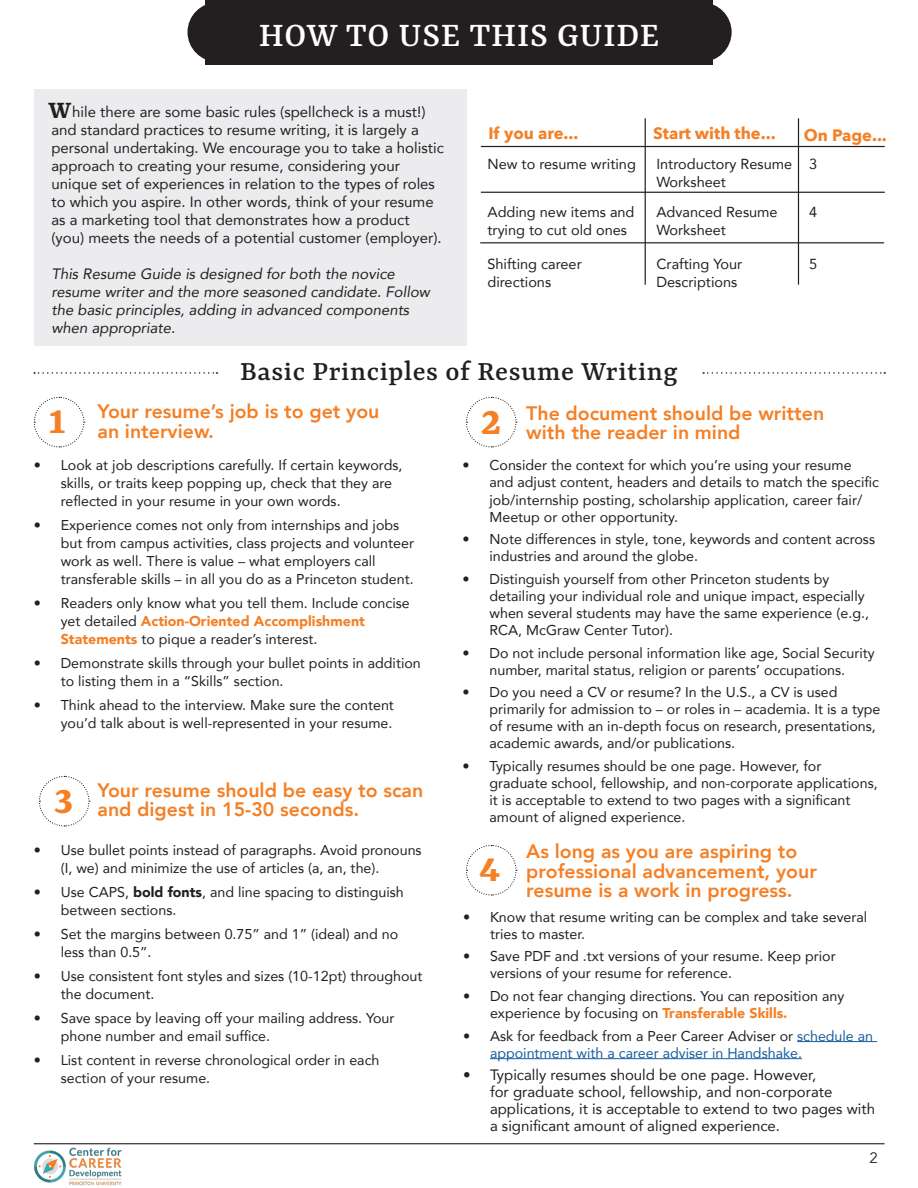
<style>
.page{position:relative;width:918px;height:1188px;background:#fff}
.page>*{position:absolute;margin:0;border:0;box-sizing:border-box;transform-origin:0 0}
.t1{font:700 45px "Rasa";color:#f48026}
.t2{font:500 37.5px "Rasa";letter-spacing:.02em;color:#fff}
.t3{font:500 30px "Rasa";letter-spacing:.02em;color:#231f20}
.t4{font:700 27px "Rasa";color:#231f20}
.t5{font:800 19.5px/19.5px "Avenir";color:#f48026}
.t6{font:700 16.5px "Avenir Next";color:#f48026}
.t7{font:15px/18px "Avenir";color:#231f20}
.t8{font:italic 15px/18px "Avenir";color:#231f20}
.t9{font:15px "Avenir";color:#231f20}
.t10{font:14.55px/17.7px "Avenir";color:#231f20}
.t11{font:14.25px/17.1px "Avenir";color:#231f20}
.t12{font:14.25px/17.1px "Avenir";color:#175d9e}
.s1{font-weight:900;color:#f48026}
.s2{font-weight:900}
.s3{color:#231f20}
</style>
<div class="page">
<hr style="left:34px;top:1143px;width:851px;height:1px;background:#231f20">
<img style="left:34px;top:1147px;width:88px;height:39px">
<div style="left:34px;top:89px;width:432px;height:257px;background:#ececee"></div>
<div style="left:205px;top:0;width:508px;height:64px;background:#231f20"></div>
<hr style="left:481px;top:146px;width:404px;height:1px;background:#231f20">
<hr style="left:645px;top:118px;width:1px;height:167px;background:#231f20">
<hr style="left:798px;top:118px;width:1px;height:167px;background:#231f20">
<hr style="left:481px;top:192px;width:404px;height:1px;background:#231f20">
<hr style="left:480px;top:242px;width:404px;height:1px;background:#231f20">
<hr style="left:797px;top:1041px;width:80px;height:1px;background:#175d9e">
<hr style="left:490px;top:1058px;width:312px;height:1px;background:#175d9e">
<svg style="left:33px;top:396px;width:52px;height:52px"></svg>
<svg style="left:39px;top:775px;width:51px;height:52px"></svg>
<svg style="left:466px;top:396px;width:51px;height:52px"></svg>
<svg style="left:466px;top:845px;width:51px;height:51px"></svg>
<svg style="left:703px;top:372px;width:182px;height:2px"></svg>
<svg style="left:34px;top:372px;width:183px;height:2px"></svg>
<div style="left:672px;top:2px;width:60px;height:60px;background:#231f20;border-radius:50%"></div>
<div style="left:188px;top:2px;width:59px;height:60px;background:#231f20;border-radius:50%"></div>
<p class="t2" style="left:259px;top:13px;width:402px">HOW TO USE THIS GUIDE</p>
<p class="t4" style="left:48px;top:93px;width:24px">W</p>
<p class="t7" style="left:51px;top:102px;width:394px;text-indent:21px">hile there are some basic rules (spellcheck is a must!) and standard practices to resume writing, it is largely a personal undertaking. We encourage you to take a holistic approach to creating your resume, considering your unique set of experiences in relation to the types of roles to which you aspire. In other words, think of your resume as a marketing tool that demonstrates how a product (you) meets the needs of a potential customer (employer).</p>
<p class="t8" style="left:51px;top:265px;width:380px">This Resume Guide is designed for both the novice resume writer and the more seasoned candidate. Follow the basic principles, adding in advanced components when appropriate.</p>
<p class="t6" style="left:488px;top:119px;width:92px">If you are...</p>
<p class="t6" style="left:653px;top:119px;width:124px">Start with the...</p>
<p class="t6" style="left:804px;top:121px;width:84px">On Page...</p>
<p class="t10" style="left:487px;top:155px;width:150px">New to resume writing</p>
<p class="t10" style="left:656px;top:155px;width:137px">Introductory Resume<br>Worksheet</p>
<p class="t10" style="left:809px;top:155px;width:10px">3</p>
<p class="t10" style="left:487px;top:203px;width:149px">Adding new items and trying to cut old ones</p>
<p class="t10" style="left:656px;top:203px;width:123px">Advanced Resume<br>Worksheet</p>
<p class="t10" style="left:809px;top:203px;width:10px">4</p>
<p class="t10" style="left:487px;top:255px;width:96px">Shifting career</p>
<p class="t10" style="left:487px;top:273px;width:65px">directions</p>
<p class="t10" style="left:656px;top:255px;width:87px">Crafting Your</p>
<p class="t10" style="left:656px;top:273px;width:82px">Descriptions</p>
<p class="t10" style="left:809px;top:255px;width:10px">5</p>
<p class="t1" style="left:49px;top:391px;width:18px">1</p>
<p class="t3" style="left:240px;top:353px;width:439px">Basic Principles of Resume Writing</p>
<p class="t5" style="left:98px;top:402px;width:283px">Your resume’s job is to get you</p>
<p class="t5" style="left:98px;top:421px;width:118px">an interview.</p>
<p class="t1" style="left:481px;top:393px;width:22px">2</p>
<p class="t5" style="left:526px;top:403px;width:299px">The document should be written with the reader in mind</p>
<p class="t11" style="left:61px;top:456px;width:343px;line-height:18px;text-indent:-27px">• Look at job descriptions carefully. If certain keywords, skills, or traits keep popping up, check that they are reflected in your resume in your own words.</p>
<p class="t11" style="left:61px;top:516px;width:355px;line-height:18px;text-indent:-27px">• Experience comes not only from internships and jobs but from campus activities, class projects and volunteer work as well. There is value – what employers call transferable skills – in all you do as a Princeton student.</p>
<p class="t11" style="left:61px;top:594px;width:351px;line-height:18px;text-indent:-27px">• Readers only know what you tell them. Include concise yet detailed <span class="s1">Action-Oriented Accomplishment<br>Statements</span> to pique a reader’s interest.</p>
<p class="t11" style="left:61px;top:654px;width:362px;line-height:18px;text-indent:-27px">• Demonstrate skills through your bullet points in addition to listing them in a “Skills” section.</p>
<p class="t11" style="left:34px;top:696px;width:362px;line-height:18px;text-align:right">• Think ahead to the interview. Make sure the content you’d talk about is well-represented in your resume.</p>
<p class="t1" style="left:54px;top:772px;width:21px">3</p>
<p class="t5" style="left:98px;top:780px;width:327px">Your resume should be easy to scan and digest in 15-30 seconds.</p>
<p class="t11" style="left:61px;top:841px;width:362px;line-height:18px;text-indent:-27px">• Use bullet points instead of paragraphs. Avoid pronouns (I, we) and minimize the use of articles (a, an, the).</p>
<p class="t11" style="left:61px;top:883px;width:345px;line-height:18px;text-indent:-27px">• Use CAPS, <span class="s2">bold fonts</span>, and line spacing to distinguish between sections.</p>
<p class="t11" style="left:61px;top:925px;width:339px;line-height:18px;text-indent:-27px">• Set the margins between 0.75” and 1” (ideal) and no less than 0.5”.</p>
<p class="t11" style="left:61px;top:967px;width:363px;line-height:18px;text-indent:-27px">• Use consistent font styles and sizes (10-12pt) throughout the document.</p>
<p class="t11" style="left:61px;top:1009px;width:335px;line-height:18px;text-indent:-27px">• Save space by leaving off your mailing address. Your phone number and email suffice.</p>
<p class="t11" style="left:61px;top:1051px;width:320px;line-height:18px;text-indent:-27px">• List content in reverse chronological order in each section of your resume.</p>
<p class="t11" style="left:490px;top:456px;width:391px;text-indent:-27px">• Consider the context for which you’re using your resume and adjust content, headers and details to match the specific job/internship posting, scholarship application, career fair/ Meetup or other opportunity.</p>
<p class="t11" style="left:490px;top:530px;width:387px;text-indent:-27px">• Note differences in style, tone, keywords and content across industries and around the globe.</p>
<p class="t11" style="left:490px;top:570px;width:381px;text-indent:-27px">• Distinguish yourself from other Princeton students by detailing your individual role and unique impact, especially when several students may have the same experience (e.g., RCA, McGraw Center Tutor).</p>
<p class="t11" style="left:463px;top:644px;width:414px;text-align:center">• Do not include personal information like age, Social Security number, marital status, religion or parents’ occupations.</p>
<p class="t11" style="left:490px;top:683px;width:393px;text-indent:-27px">• Do you need a CV or resume? In the U.S., a CV is used primarily for admission to – or roles in – academia. It is a type of resume with an in-depth focus on research, presentations, academic awards, and/or publications.</p>
<p class="t11" style="left:490px;top:757px;width:390px;text-indent:-27px">• Typically resumes should be one page. However, for graduate school, fellowship, and non-corporate applications, it is acceptable to extend to two pages with a significant amount of aligned experience.</p>
<p class="t1" style="left:479px;top:839px;width:22px">4</p>
<p class="t5" style="left:526px;top:842px;width:292px">As long as you are aspiring to professional advancement, your resume is a work in progress.</p>
<p class="t11" style="left:490px;top:908px;width:379px;text-indent:-27px">• Know that resume writing can be complex and take several tries to master.</p>
<p class="t11" style="left:490px;top:947px;width:347px;text-indent:-27px">• Save PDF and .txt versions of your resume. Keep prior versions of your resume for reference.</p>
<p class="t11" style="left:490px;top:987px;width:356px;text-indent:-27px">• Do not fear changing directions. You can reposition any experience by focusing on <span class="s1">Transferable Skills.</span></p>
<p class="t12" style="left:490px;top:1027px;width:385px;text-indent:-27px"><span class="s3">• Ask for feedback from a Peer Career Adviser or</span> schedule an appointment with a career adviser in Handshake.</p>
<p class="t7" style="left:490px;top:1066px;width:387px;line-height:17.1px;text-indent:-27px">• Typically resumes should be one page. However,<br>for graduate school, fellowship, and non-corporate applications, it is acceptable to extend to two pages with a significant amount of aligned experience.</p>
<p class="t9" style="left:870px;top:1149px;width:10px">2</p>
</div>
